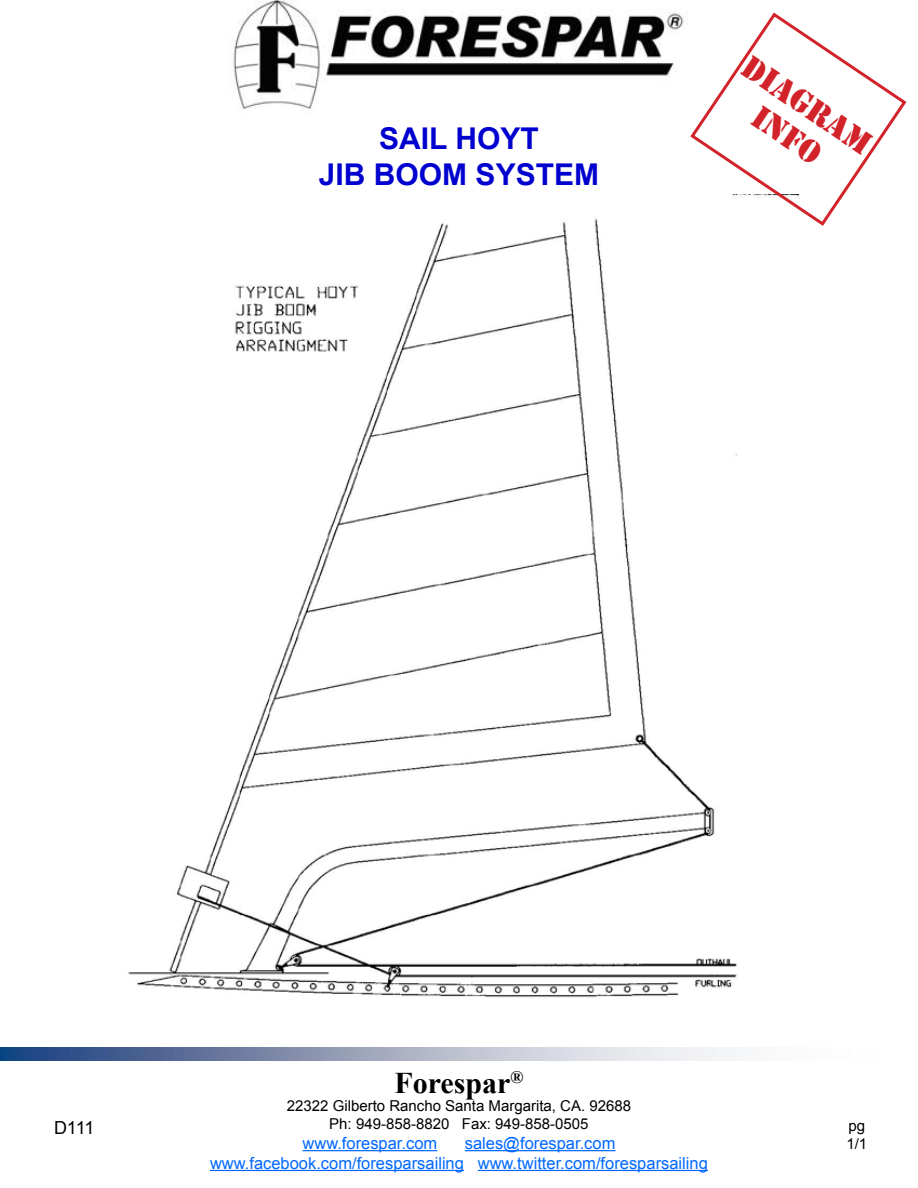
<style>
.page{position:relative;width:918px;height:1188px;background:#fff}
.page>*{position:absolute;margin:0;border:0;box-sizing:border-box;transform-origin:0 0}
.t1{font:700 30px/36px "Arial";color:#0001cf;text-align:center}
.t2{font:30px/36px "Stencil Std";color:#d2232a;text-align:center}
.t3{font:700 30px "Times New Roman";color:#000}
.t4{font:18px "Arial";color:#000}
.t5{font:16.5px/19.8px "Arial";color:#0067ff}
.t6{font:15px/18px "Arial";color:#000;text-align:center}
</style>
<div class="page">
<img style="left:128px;top:218px;width:610px;height:780px">
<img style="left:233px;top:0;width:451px;height:110px">
<hr style="left:303px;top:1150px;width:134px;height:1px;background:#0067ff">
<hr style="left:465px;top:1150px;width:150px;height:1px;background:#0067ff">
<hr style="left:210px;top:1170px;width:254px;height:1px;background:#0067ff">
<hr style="left:478px;top:1170px;width:230px;height:1px;background:#0067ff">
<img style="left:0;top:1048px;width:730px;height:12px">
<svg style="left:688px;top:12px;width:219px;height:216px"></svg>
<h1 class="t1" style="left:319px;top:121px;width:282px">SAIL HOYT<br>JIB BOOM SYSTEM</h1>
<h1 class="t2" style="left:756px;top:49px;width:149px;rotate:34deg">DIAGRAM<br>INFO</h1>
<h1 class="t3" style="left:394px;top:1062px;width:131px">Forespar<sup>®</sup></h1>
<p class="t6" style="left:287px;top:1097px;width:346px">22322 Gilberto Rancho Santa Margarita, CA. 92688<br>Ph: 949-858-8820 Fax: 949-858-0505</p>
<p class="t5" style="left:303px;top:1133px;width:136px">www.forespar.com</p>
<p class="t4" style="left:54px;top:1115px;width:42px">D111</p>
<p class="t6" style="left:846px;top:1117px;width:22px;text-align:left">pg<br>1/1</p>
<p class="t5" style="left:210px;top:1133px;width:499px;text-indent:255px">sales@forespar.com www.facebook.com/foresparsailing www.twitter.com/foresparsailing</p>
</div>
